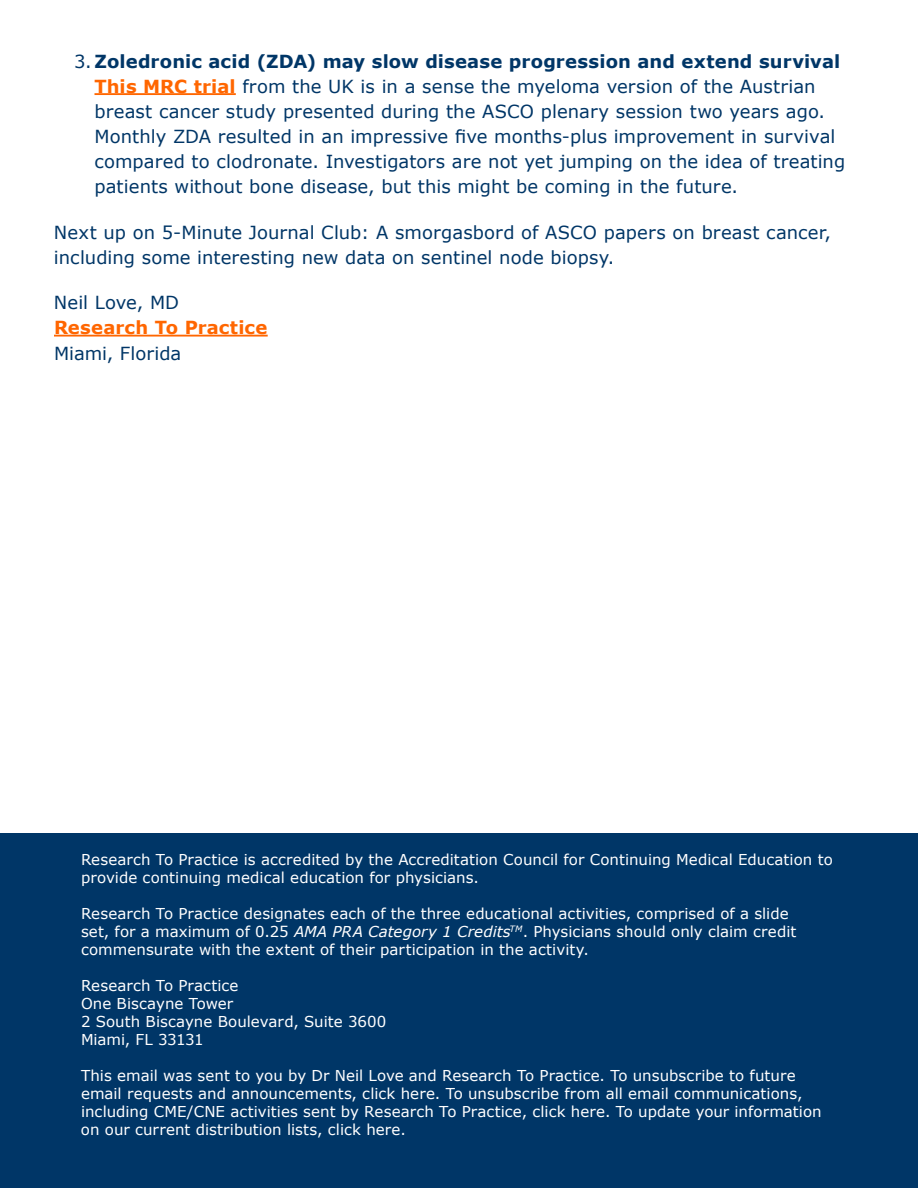
<style>
.page{position:relative;width:918px;height:1188px;background:#fff}
.page>*{position:absolute;margin:0;border:0;box-sizing:border-box;transform-origin:0 0}
.t1{font:18px/25px "Verdana";letter-spacing:.005em;color:#003667}
.t2{font:700 18px "Verdana";letter-spacing:.01em;color:#f60}
.t3{font:15px/18px "Verdana";letter-spacing:.005em;color:#fff}
.s1{font-weight:700}
.s2{font-weight:700;color:#f60}
.s3{font-style:italic}
</style>
<div class="page">
<hr style="left:94px;top:93px;width:142px;height:2px;background:#f60">
<hr style="left:54px;top:335px;width:214px;height:2px;background:#f60">
<div style="left:0;top:833px;width:918px;height:355px;background:#003667"></div>
<p class="t1" style="left:94px;top:49px;width:752px;text-indent:-20px">3. <span class="s1">Zoledronic acid (ZDA) may slow disease progression and extend survival </span><span class="s2">This MRC trial</span> from the UK is in a sense the myeloma version of the Austrian breast cancer study presented during the ASCO plenary session two years ago.<br>Monthly ZDA resulted in an impressive five months-plus improvement in survival compared to clodronate. Investigators are not yet jumping on the idea of treating patients without bone disease, but this might be coming in the future.</p>
<p class="t1" style="left:54px;top:220px;width:779px">Next up on 5-Minute Journal Club: A smorgasbord of ASCO papers on breast cancer, including some interesting new data on sentinel node biopsy.</p>
<p class="t1" style="left:54px;top:290px;width:127px">Neil Love, MD</p>
<p class="t2" style="left:54px;top:316px;width:215px">Research To Practice</p>
<p class="t1" style="left:54px;top:341px;width:129px">Miami, Florida</p>
<p class="t3" style="left:81px;top:851px;width:753px">Research To Practice is accredited by the Accreditation Council for Continuing Medical Education to provide continuing medical education for physicians.</p>
<p class="t3" style="left:81px;top:905px;width:717px">Research To Practice designates each of the three educational activities, comprised of a slide set, for a maximum of 0.25 <span class="s3">AMA PRA Category 1 Credits</span><sup>TM</sup>. Physicians should only claim credit commensurate with the extent of their participation in the activity.</p>
<p class="t3" style="left:81px;top:977px;width:307px">Research To Practice<br>One Biscayne Tower<br>2 South Biscayne Boulevard, Suite 3600<br>Miami, FL 33131</p>
<p class="t3" style="left:81px;top:1067px;width:742px">This email was sent to you by Dr Neil Love and Research To Practice. To unsubscribe to future email requests and announcements, click here. To unsubscribe from all email communications, including CME/CNE activities sent by Research To Practice, click here. To update your information on our current distribution lists, click here.</p>
</div>
